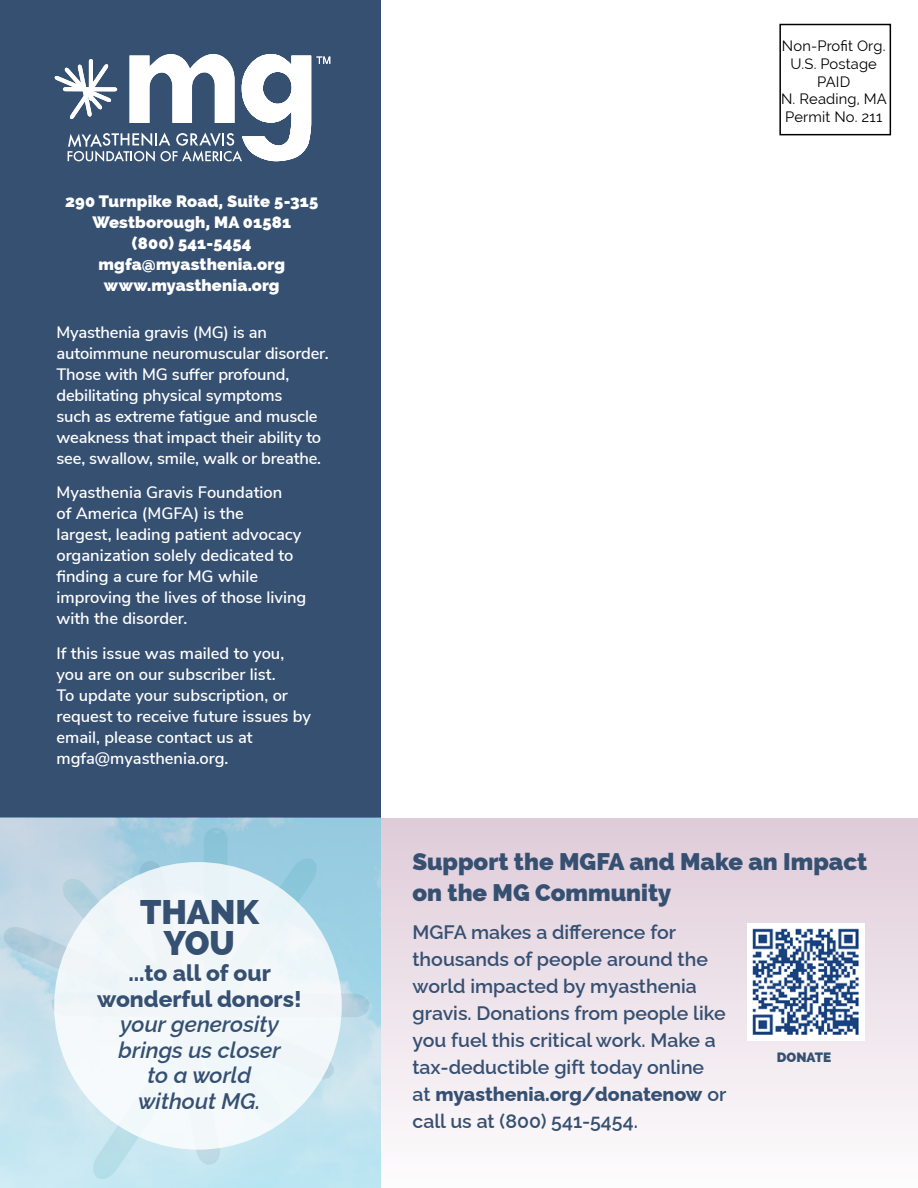
<style>
.page{position:relative;width:918px;height:1188px;background:#fff}
.page>*{position:absolute;margin:0;border:0;box-sizing:border-box;transform-origin:0 0}
.t1{font:800 34.2px/31.3px "Raleway";color:#365072;text-align:center}
.t2{font:800 24px/31.5px "Raleway";color:#365072}
.t3{font:800 22.8px/26px "Raleway";color:#365072;text-align:center}
.t4{font:italic 600 22.5px/25.5px "Raleway";color:#365072;text-align:center}
.t5{font:600 19.5px/27px "Raleway";color:#365072}
.t6{font:600 16.5px/21px "Nunito Sans";color:#fff}
.t7{font:800 16.5px/21px "Raleway";letter-spacing:.01em;color:#fff;text-align:center}
.t8{font:14.7px/17.7px "Raleway";letter-spacing:.01em;color:#000;text-align:center}
.t9{font:800 13.5px "Raleway";color:#365072}
.s1{font-weight:800}
</style>
<div class="page">
<div style="left:0;top:818px;width:918px;height:370px;background:linear-gradient(to bottom,#dfcbd9,#fdfcfd)"></div>
<div style="left:0;top:0;width:381px;height:818px;background:#365072"></div>
<img style="left:0;top:818px;width:381px;height:370px">
<div style="left:204px;top:828px;width:24px;height:243px;background:#89c4d7;border-radius:12px"></div>
<svg style="left:92px;top:856px;width:226px;height:325px;background:#b8e0ed"></svg>
<svg style="left:2px;top:925px;width:50px;height:156px;background:#c1dce8"></svg>
<svg style="left:52px;top:860px;width:317px;height:306px;background:#b6dbe9"></svg>
<div style="left:54px;top:862px;width:288px;height:288px;background:#f1f7f9;border-radius:50%"></div>
<div style="left:779px;top:24px;width:112px;height:111px;border:2px solid #000"></div>
<img style="left:748px;top:924px;width:116px;height:116px">
<svg style="left:54px;top:54px;width:276px;height:108px"></svg>
<p class="t7" style="left:65px;top:191px;width:255px">290 Turnpike Road, Suite 5-315<br>Westborough, MA 01581<br>(800) 541-5454 mgfa@myasthenia.org www.myasthenia.org</p>
<p class="t6" style="left:56px;top:321px;width:274px">Myasthenia gravis (MG) is an autoimmune neuromuscular disorder.<br>Those with MG suffer profound, debilitating physical symptoms<br>such as extreme fatigue and muscle weakness that impact their ability to see, swallow, smile, walk or breathe.</p>
<p class="t6" style="left:56px;top:481px;width:252px">Myasthenia Gravis Foundation<br>of America (MGFA) is the<br>largest, leading patient advocacy organization solely dedicated to finding a cure for MG while improving the lives of those living with the disorder.</p>
<p class="t6" style="left:56px;top:642px;width:256px">If this issue was mailed to you, you are on our subscriber list.<br>To update your subscription, or request to receive future issues by email, please contact us at mgfa@myasthenia.org.</p>
<h1 class="t1" style="left:140px;top:896px;width:121px">THANK<br>YOU</h1>
<h3 class="t3" style="left:97px;top:957px;width:206px">...to all of our wonderful donors!</h3>
<h3 class="t4" style="left:119px;top:1009px;width:164px">your generosity brings us closer to a world without MG.</h3>
<p class="t8" style="left:781px;top:37px;width:107px">Non-Profit Org.<br>U.S. Postage<br>PAID<br>N. Reading, MA<br>Permit No. 211</p>
<h2 class="t2" style="left:412px;top:846px;width:456px">Support the MGFA and Make an Impact on the MG Community</h2>
<p class="t5" style="left:412px;top:916px;width:315px">MGFA makes a difference for thousands of people around the world impacted by myasthenia gravis. Donations from people like you fuel this critical work. Make a tax-deductible gift today online at <span class="s1">myasthenia.org/donatenow</span> or call us at (800) 541-5454.</p>
<p class="t9" style="left:777px;top:1050px;width:56px">DONATE</p>
</div>
